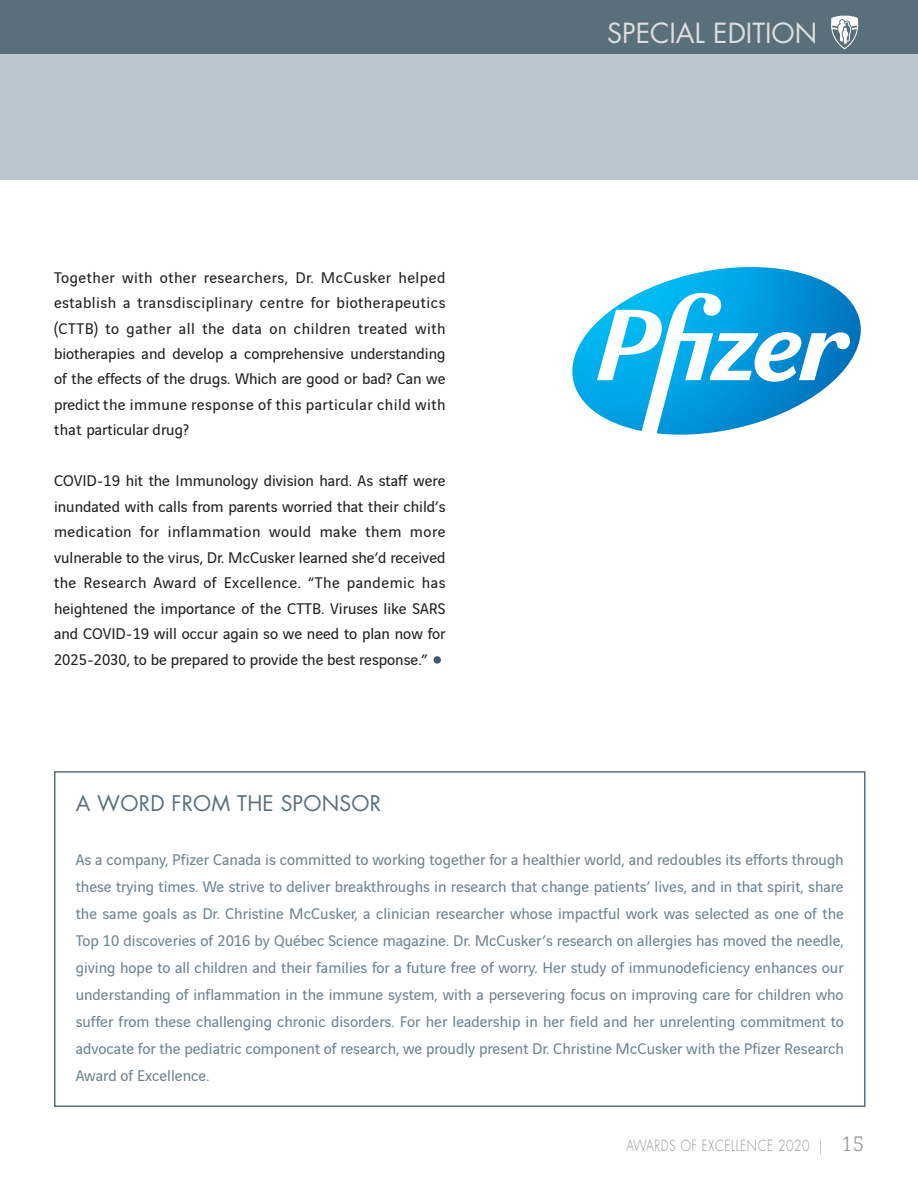
<style>
.page{position:relative;width:918px;height:1188px;background:#fff}
.page>*{position:absolute;margin:0;border:0;box-sizing:border-box;transform-origin:0 0}
.t1{font:54px "Vinci Sans";color:#405968}
.t2{font:27px "Futura Std";color:#dcdddf}
.t3{font:21px "Futura";letter-spacing:.01em;color:#5b6f7b}
.t4{font:16.5px/27px "Vinci Sans";color:#6e8492;text-align:justify}
.t5{font:16.5px/25.5px "Vinci Sans";color:#231f20;text-align:justify}
.t6{font:300 15px "Futura Std";letter-spacing:.05em;color:#939598;scale:.8 1}
.s1{font-family:"Vinci Serif";font-size:22.5px}
</style>
<div class="page">
<div style="left:0;top:0;width:918px;height:54px;background:#5b6f7b"></div>
<svg style="left:831px;top:16px;width:27px;height:33px"></svg>
<div style="left:0;top:54px;width:918px;height:126px;background:#bbc6ce"></div>
<svg style="left:572px;top:267px;width:289px;height:168px"></svg>
<div style="left:54px;top:771px;width:812px;height:336px;border:2px solid #5b6f7b"></div>
<p class="t5" style="left:54px;top:263px;width:393px">Together with other researchers, Dr. McCusker helped establish a transdisciplinary centre for biotherapeutics (CTTB) to gather all the data on children treated with biotherapies and develop a comprehensive understanding of the effects of the drugs. Which are good or bad? Can we predict the immune response of this particular child with that particular drug?</p>
<p class="t5" style="left:54px;top:467px;width:393px">COVID-19 hit the Immunology division hard. As staff were inundated with calls from parents worried that their child’s medication for inflammation would make them more vulnerable to the virus, Dr. McCusker learned she’d received the Research Award of Excellence. “The pandemic has heightened the importance of the CTTB. Viruses like SARS and COVID-19 will occur again so we need to plan now for 2025-2030, to be prepared to provide the best response.”</p>
<h1 class="t1" style="left:432px;top:615px;width:13px">•</h1>
<p class="t3" style="left:76px;top:789px;width:307px">A WORD FROM THE SPONSOR</p>
<h2 class="t2" style="left:607px;top:16px;width:212px">SPECIAL EDITION</h2>
<p class="t4" style="left:76px;top:845px;width:770px">As a company, Pfizer Canada is committed to working together for a healthier world, and redoubles its efforts through these trying times. We strive to deliver breakthroughs in research that change patients’ lives, and in that spirit, share the same goals as Dr. Christine McCusker, a clinician researcher whose impactful work was selected as one of the Top 10 discoveries of 2016 by Québec Science magazine. Dr. McCusker’s research on allergies has moved the needle, giving hope to all children and their families for a future free of worry. Her study of immunodeficiency enhances our understanding of inflammation in the immune system, with a persevering focus on improving care for children who suffer from these challenging chronic disorders. For her leadership in her field and her unrelenting commitment to advocate for the pediatric component of research, we proudly present Dr. Christine McCusker with the Pfizer Research Award of Excellence.</p>
<p class="t6" style="left:626px;top:1137px;width:299px">AWARDS OF EXCELLENCE 2020 | <span class="s1">15</span></p>
</div>
